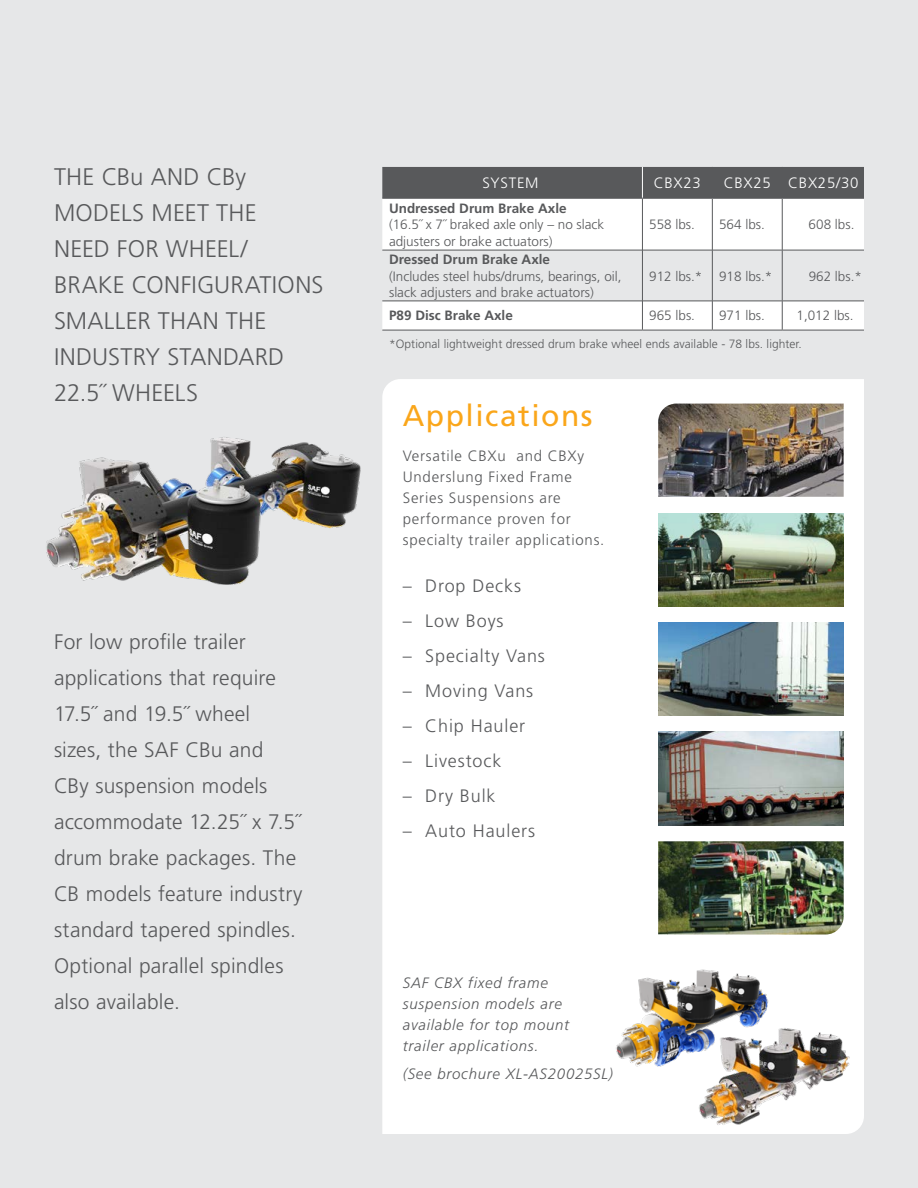
<style>
.page{position:relative;width:918px;height:1188px;background:#e6e7e8}
.page>*{position:absolute;margin:0;border:0;box-sizing:border-box;transform-origin:0 0}
.t1{font:30px "Frutiger LT Std";letter-spacing:.05em;color:#faa61a}
.t2{font:300 24px/36px "Frutiger LT Std";letter-spacing:.01em;color:#58595b}
.t3{font:300 21px/36px "Frutiger LT Std";letter-spacing:.01em;color:#58595b}
.t4{font:300 18px "Frutiger LT Std";letter-spacing:.05em;color:#58595b}
.t5{font:300 15px/21px "Frutiger LT Std";letter-spacing:.05em;color:#58595b}
.t6{font:italic 300 15px/21px "Frutiger LT Std";letter-spacing:.05em;color:#58595b}
.t7{font:300 15px "Frutiger LT Std";letter-spacing:.05em;color:#fff}
.t8{font:300 13.5px/16.2px "Frutiger LT Std";color:#58595b}
.t9{font:700 13.5px "Frutiger LT Std";color:#58595b}
.t10{font:300 12px "Frutiger LT Std";letter-spacing:.005em;color:#58595b}
</style>
<div class="page">
<div style="left:382px;top:379px;width:482px;height:755px;background:#fff"></div>
<img style="left:688px;top:1019px;width:171px;height:111px">
<img style="left:46px;top:437px;width:315px;height:148px">
<img style="left:658px;top:622px;width:186px;height:94px">
<img style="left:658px;top:732px;width:186px;height:93px">
<img style="left:658px;top:841px;width:186px;height:94px">
<img style="left:658px;top:513px;width:186px;height:93px">
<img style="left:658px;top:404px;width:186px;height:93px">
<div style="left:382px;top:167px;width:482px;height:31px;background:#58595b"></div>
<div style="left:382px;top:199px;width:482px;height:51px;background:#fff"></div>
<hr style="left:642px;top:167px;width:1px;height:31px;background:#fff">
<hr style="left:382px;top:198px;width:260px;height:1px;background:#58595b">
<hr style="left:642px;top:198px;width:70px;height:1px;background:#58595b">
<hr style="left:712px;top:198px;width:70px;height:1px;background:#58595b">
<hr style="left:782px;top:198px;width:82px;height:1px;background:#58595b">
<hr style="left:382px;top:330px;width:260px;height:1px;background:#58595b">
<hr style="left:642px;top:330px;width:70px;height:1px;background:#58595b">
<hr style="left:712px;top:330px;width:70px;height:1px;background:#58595b">
<hr style="left:782px;top:330px;width:82px;height:1px;background:#58595b">
<hr style="left:712px;top:167px;width:1px;height:31px;background:#58595b">
<hr style="left:782px;top:167px;width:1px;height:31px;background:#58595b">
<hr style="left:712px;top:199px;width:1px;height:51px;background:#58595b">
<hr style="left:782px;top:199px;width:1px;height:51px;background:#58595b">
<hr style="left:642px;top:199px;width:1px;height:51px;background:#58595b">
<svg style="left:382px;top:250px;width:482px;height:80px"></svg>
<img style="left:589px;top:961px;width:204px;height:112px">
<p class="t2" style="left:54px;top:159px;width:271px">THE CBu AND CBy<br>MODELS MEET THE<br>NEED FOR WHEEL/<br>BRAKE CONFIGURATIONS<br>SMALLER THAN THE<br>INDUSTRY STANDARD<br>22.5˝ WHEELS</p>
<p class="t3" style="left:54px;top:624px;width:250px">For low profile trailer applications that require<br>17.5˝ and 19.5˝ wheel sizes, the SAF CBu and<br>CBy suspension models accommodate 12.25˝ x 7.5˝ drum brake packages. The<br>CB models feature industry standard tapered spindles.<br>Optional parallel spindles also available.</p>
<p class="t7" style="left:654px;top:174px;width:49px">CBX23</p>
<p class="t7" style="left:724px;top:174px;width:136px">CBX25 CBX25/30</p>
<p class="t9" style="left:389px;top:201px;width:179px">Undressed Drum Brake Axle</p>
<p class="t8" style="left:389px;top:217px;width:217px">(16.5˝ x 7˝ braked axle only – no slack adjusters or brake actuators)</p>
<p class="t8" style="left:649px;top:217px;width:47px">558 lbs.</p>
<p class="t8" style="left:719px;top:217px;width:47px">564 lbs.</p>
<p class="t8" style="left:809px;top:217px;width:47px">608 lbs.</p>
<p class="t9" style="left:389px;top:252px;width:163px">Dressed Drum Brake Axle</p>
<p class="t8" style="left:389px;top:268px;width:234px">(Includes steel hubs/drums, bearings, oil, slack adjusters and brake actuators)</p>
<p class="t8" style="left:649px;top:268px;width:125px">912 lbs.* 918 lbs.*</p>
<p class="t8" style="left:809px;top:268px;width:55px">962 lbs.*</p>
<p class="t9" style="left:389px;top:308px;width:125px">P89 Disc Brake Axle</p>
<p class="t8" style="left:649px;top:308px;width:47px">965 lbs.</p>
<p class="t8" style="left:719px;top:308px;width:47px">971 lbs.</p>
<p class="t8" style="left:797px;top:308px;width:59px">1,012 lbs.</p>
<p class="t10" style="left:389px;top:337px;width:414px">*Optional lightweight dressed drum brake wheel ends available - 78 lbs. lighter.</p>
<h1 class="t1" style="left:403px;top:398px;width:191px">Applications</h1>
<p class="t5" style="left:403px;top:446px;width:203px">Versatile CBXu and CBXy<br>Underslung Fixed Frame<br>Series Suspensions are performance proven for specialty trailer applications.</p>
<p class="t4" style="left:403px;top:575px;width:120px">– Drop Decks</p>
<p class="t4" style="left:403px;top:610px;width:102px">– Low Boys</p>
<p class="t4" style="left:403px;top:646px;width:144px">– Specialty Vans</p>
<p class="t4" style="left:403px;top:681px;width:132px">– Moving Vans</p>
<p class="t4" style="left:403px;top:716px;width:124px">– Chip Hauler</p>
<p class="t4" style="left:403px;top:751px;width:100px">– Livestock</p>
<p class="t4" style="left:403px;top:786px;width:94px">– Dry Bulk</p>
<p class="t4" style="left:403px;top:821px;width:134px">– Auto Haulers</p>
<p class="t6" style="left:403px;top:973px;width:168px">SAF CBX fixed frame suspension models are available for top mount trailer applications.</p>
<p class="t6" style="left:403px;top:1064px;width:212px">(See brochure XL-AS20025SL)</p>
</div>
